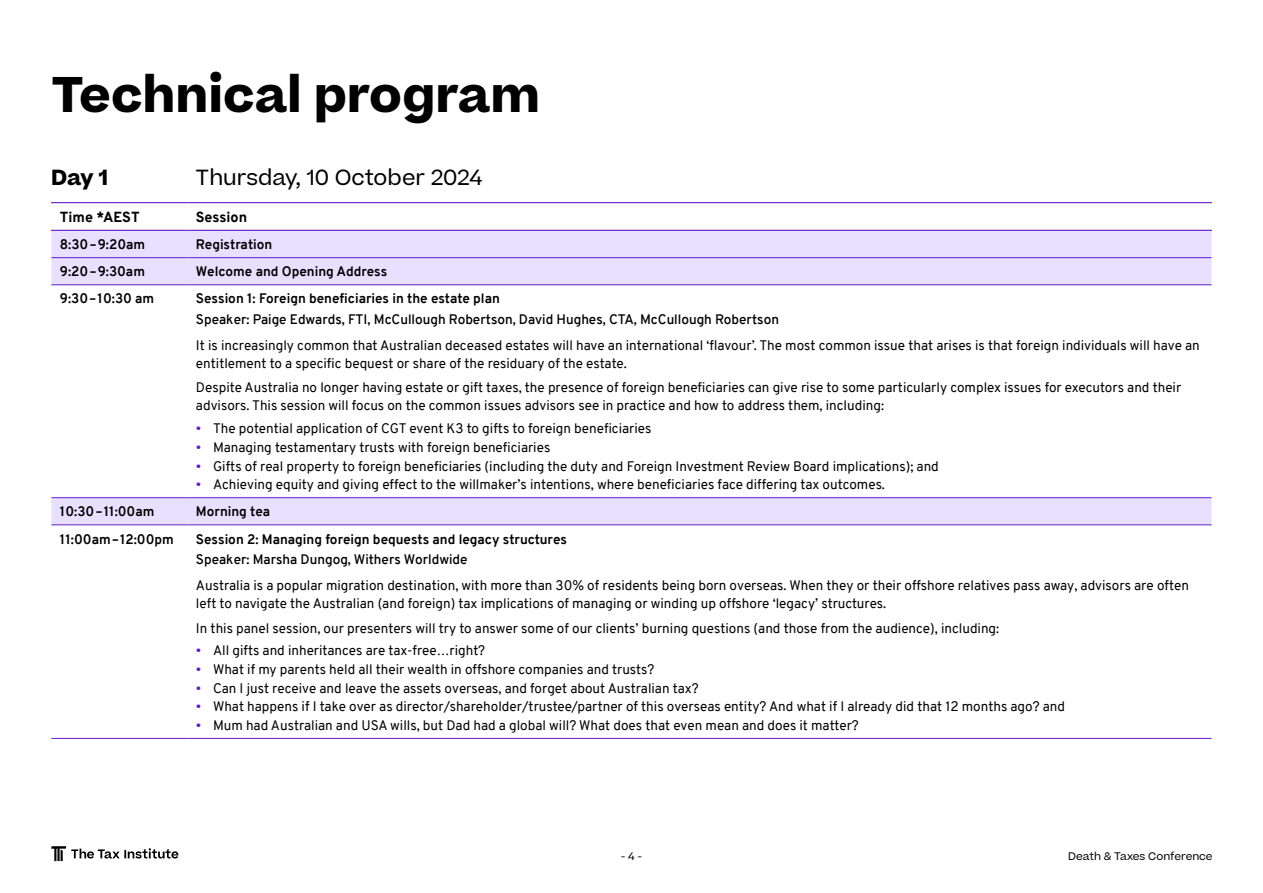
<style>
.page{position:relative;width:1263px;height:893px;background:#fff}
.page>*{position:absolute;margin:0;border:0;box-sizing:border-box;transform-origin:0 0}
.t1{font:700 48px "Beatrice";color:#000}
.t2{font:21px "Beatrice";color:#000}
.t3{font:700 21px "Beatrice";color:#000}
.t4{font:800 14.25px "Overpass";color:#000}
.t5{font:13.5px/18px "Overpass";color:#000}
.t6{font:700 13.5px "Overpass";color:#000}
.t7{font:600 13.5px "Overpass";color:#000}
.t8{font:10.5px "Beatrice";color:#000}
.s1{color:#641dc3}
</style>
<div class="page">
<svg style="left:51px;top:231px;width:1160px;height:293px"></svg>
<hr style="left:51px;top:257px;width:136px;height:1px;background:#641dc3">
<hr style="left:187px;top:257px;width:1024px;height:1px;background:#641dc3">
<hr style="left:51px;top:284px;width:136px;height:1px;background:#641dc3">
<hr style="left:187px;top:284px;width:1024px;height:1px;background:#641dc3">
<hr style="left:51px;top:497px;width:136px;height:1px;background:#641dc3">
<hr style="left:187px;top:497px;width:1024px;height:1px;background:#641dc3">
<hr style="left:51px;top:524px;width:136px;height:1px;background:#641dc3">
<hr style="left:187px;top:524px;width:1024px;height:1px;background:#641dc3">
<hr style="left:51px;top:202px;width:136px;height:1px;background:#641dc3">
<hr style="left:51px;top:738px;width:136px;height:1px;background:#641dc3">
<hr style="left:51px;top:230px;width:136px;height:1px;background:#641dc3">
<hr style="left:187px;top:202px;width:1025px;height:1px;background:#641dc3">
<hr style="left:187px;top:230px;width:1025px;height:1px;background:#641dc3">
<hr style="left:187px;top:738px;width:1024px;height:1px;background:#641dc3">
<svg style="left:51px;top:846px;width:127px;height:15px"></svg>
<h1 class="t1" style="left:51px;top:61px;width:490px">Technical program</h1>
<h2 class="t3" style="left:51px;top:163px;width:58px">Day 1</h2>
<h2 class="t2" style="left:196px;top:164px;width:288px">Thursday, 10 October 2024</h2>
<p class="t4" style="left:60px;top:207px;width:81px">Time *AEST</p>
<p class="t4" style="left:196px;top:207px;width:53px">Session</p>
<p class="t6" style="left:60px;top:235px;width:87px">8:30–9:20am</p>
<p class="t6" style="left:196px;top:235px;width:78px">Registration</p>
<p class="t6" style="left:60px;top:262px;width:87px">9:20–9:30am</p>
<p class="t6" style="left:196px;top:262px;width:193px">Welcome and Opening Address</p>
<p class="t6" style="left:60px;top:289px;width:96px">9:30–10:30 am</p>
<p class="t6" style="left:196px;top:289px;width:305px">Session 1: Foreign beneficiaries in the estate plan</p>
<p class="t7" style="left:196px;top:309px;width:584px">Speaker: Paige Edwards, FTI, McCullough Robertson, David Hughes, CTA, McCullough Robertson</p>
<p class="t5" style="left:196px;top:336px;width:1005px">It is increasingly common that Australian deceased estates will have an international ‘flavour’. The most common issue that arises is that foreign individuals will have an entitlement to a specific bequest or share of the residuary of the estate.</p>
<p class="t5" style="left:196px;top:379px;width:987px">Despite Australia no longer having estate or gift taxes, the presence of foreign beneficiaries can give rise to some particularly complex issues for executors and their advisors. This session will focus on the common issues advisors see in practice and how to address them, including:</p>
<p class="t5" style="left:196px;top:420px;width:457px"><span class="s1">•</span> The potential application of CGT event K3 to gifts to foreign beneficiaries</p>
<p class="t5" style="left:196px;top:438px;width:356px"><span class="s1">•</span> Managing testamentary trusts with foreign beneficiaries</p>
<p class="t5" style="left:196px;top:457px;width:744px"><span class="s1">•</span> Gifts of real property to foreign beneficiaries (including the duty and Foreign Investment Review Board implications); and</p>
<p class="t5" style="left:196px;top:476px;width:690px"><span class="s1">•</span> Achieving equity and giving effect to the willmaker’s intentions, where beneficiaries face differing tax outcomes.</p>
<p class="t6" style="left:60px;top:502px;width:96px">10:30–11:00am</p>
<p class="t6" style="left:196px;top:502px;width:76px">Morning tea</p>
<p class="t6" style="left:60px;top:529px;width:116px">11:00am–12:00pm</p>
<p class="t6" style="left:196px;top:529px;width:372px">Session 2: Managing foreign bequests and legacy structures</p>
<p class="t7" style="left:196px;top:549px;width:273px">Speaker: Marsha Dungog, Withers Worldwide</p>
<p class="t5" style="left:196px;top:576px;width:994px">Australia is a popular migration destination, with more than 30% of residents being born overseas. When they or their offshore relatives pass away, advisors are often left to navigate the Australian (and foreign) tax implications of managing or winding up offshore ‘legacy’ structures.</p>
<p class="t5" style="left:196px;top:619px;width:805px">In this panel session, our presenters will try to answer some of our clients’ burning questions (and those from the audience), including:</p>
<p class="t5" style="left:196px;top:642px;width:291px"><span class="s1">•</span> All gifts and inheritances are tax-free…right?</p>
<p class="t5" style="left:196px;top:660px;width:460px"><span class="s1">•</span> What if my parents held all their wealth in offshore companies and trusts?</p>
<p class="t5" style="left:196px;top:679px;width:504px"><span class="s1">•</span> Can I just receive and leave the assets overseas, and forget about Australian tax?</p>
<p class="t5" style="left:196px;top:698px;width:871px"><span class="s1">•</span> What happens if I take over as director/shareholder/trustee/partner of this overseas entity? And what if I already did that 12 months ago? and</p>
<p class="t5" style="left:196px;top:716px;width:664px"><span class="s1">•</span> Mum had Australian and USA wills, but Dad had a global will? What does that even mean and does it matter?</p>
<p class="t8" style="left:621px;top:849px;width:23px">- 4 -</p>
<p class="t8" style="left:1068px;top:849px;width:146px">Death &amp; Taxes Conference</p>
</div>
